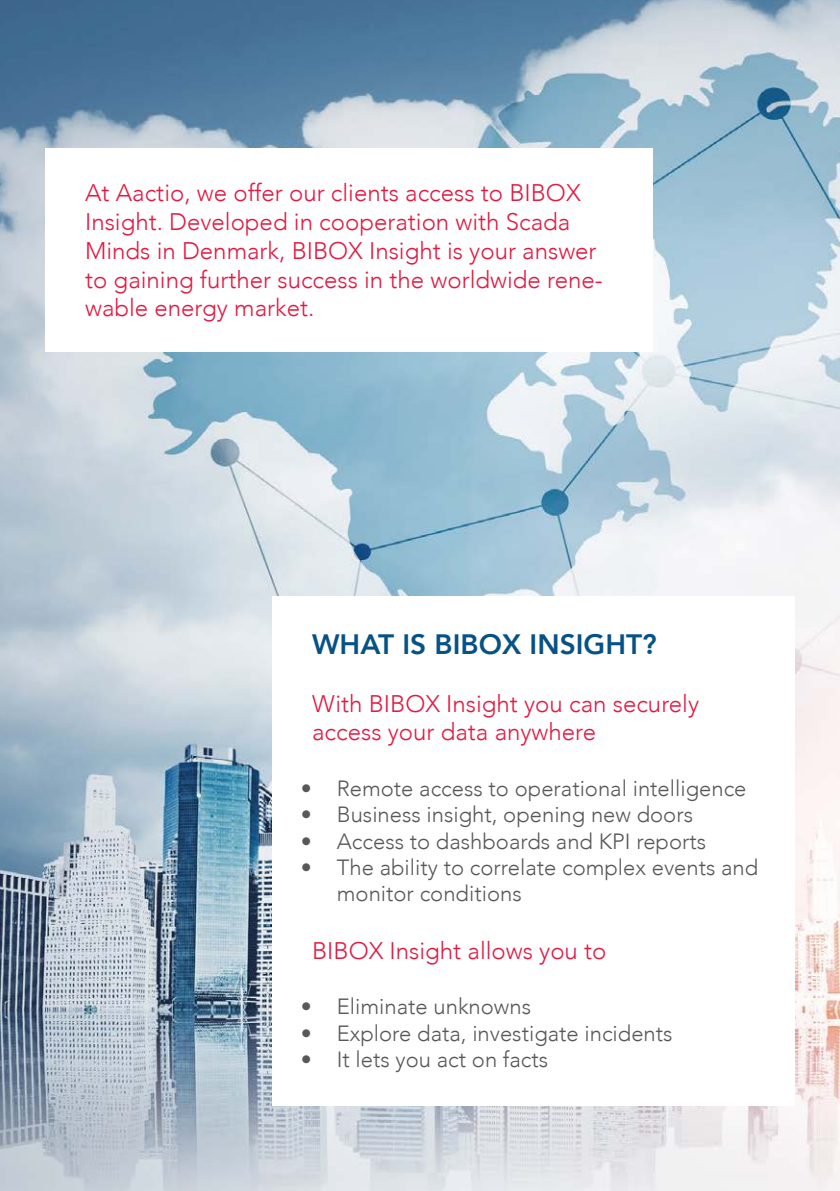
<style>
.page{position:relative;width:840px;height:1191px;background:#fff}
.page>*{position:absolute;margin:0;border:0;box-sizing:border-box;transform-origin:0 0}
.t1{font:800 28px "Avenir";color:#075285}
.t2{font:300 24px/28.8px "Avenir";color:#e11a43}
.t3{font:300 22px/26.4px "Avenir";color:#57585a}
</style>
<div class="page">
<img style="left:0;top:0;width:839px;height:1191px">
<div style="left:45px;top:148px;width:607px;height:203px;background:#fff"></div>
<div style="left:272px;top:596px;width:522px;height:510px;background:#fff"></div>
<p class="t2" style="left:85px;top:179px;width:519px">At Aactio, we offer our clients access to BIBOX Insight. Developed in cooperation with Scada Minds in Denmark, BIBOX Insight is your answer to gaining further success in the worldwide rene&shy;wable energy market.</p>
<p class="t1" style="left:312px;top:622px;width:346px">WHAT IS BIBOX INSIGHT?</p>
<p class="t2" style="left:312px;top:689px;width:388px">With BIBOX Insight you can securely access your data anywhere</p>
<p class="t3" style="left:300px;top:775px;width:447px">• Remote access to operational intelligence</p>
<p class="t3" style="left:300px;top:801px;width:393px">• Business insight, opening new doors</p>
<p class="t3" style="left:300px;top:827px;width:406px">• Access to dashboards and KPI reports</p>
<p class="t3" style="left:336px;top:854px;width:423px;text-indent:-36px">• The ability to correlate complex events and monitor conditions</p>
<p class="t2" style="left:312px;top:936px;width:296px">BIBOX Insight allows you to</p>
<p class="t3" style="left:300px;top:993px;width:232px">• Eliminate unknowns</p>
<p class="t3" style="left:300px;top:1019px;width:373px">• Explore data, investigate incidents</p>
<p class="t3" style="left:300px;top:1046px;width:249px">• It lets you act on facts</p>
</div>
